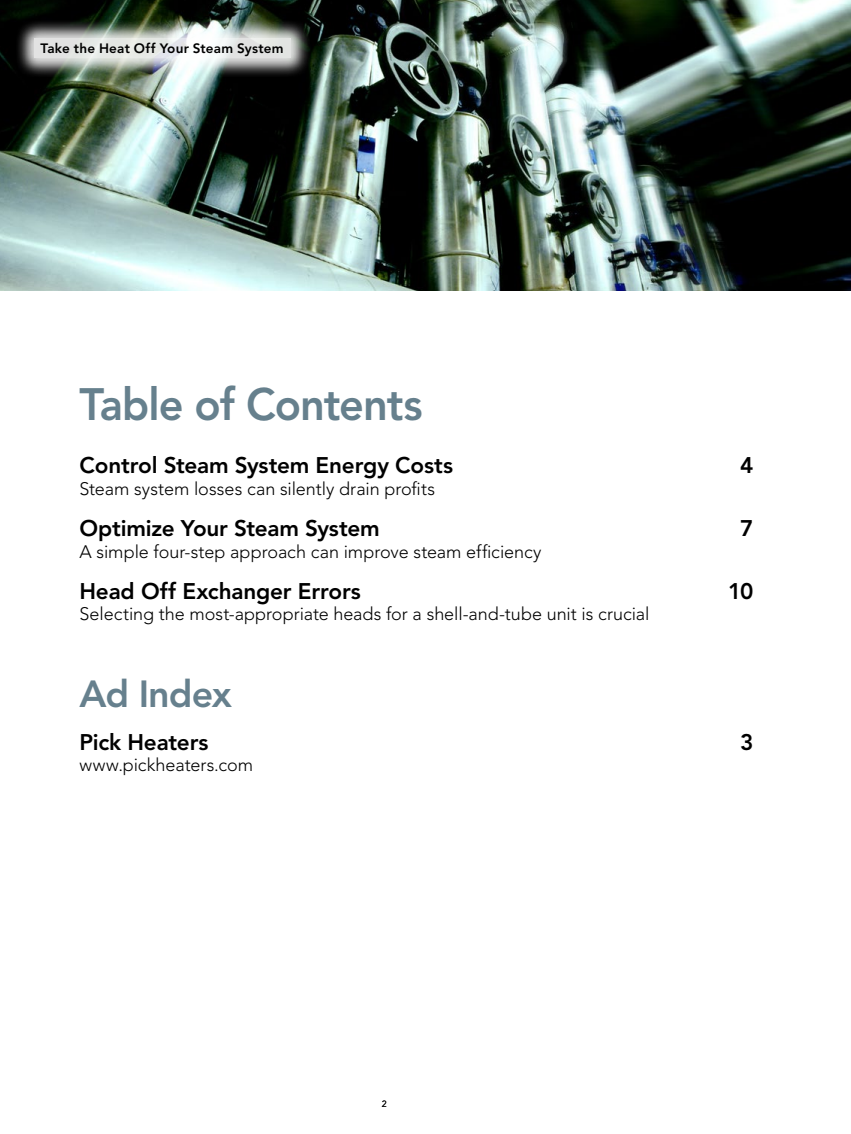
<style>
.page{position:relative;width:851px;height:1134px;background:#fff}
.page>*{position:absolute;margin:0;border:0;box-sizing:border-box;transform-origin:0 0}
.t1{font:800 45px "Avenir LT Std";letter-spacing:-.02em;color:#66808d;scale:.96 1}
.t2{font:800 37.5px "Avenir LT Std";color:#66808d}
.t3{font:800 22.5px "Avenir LT Std";letter-spacing:-.01em;color:#000}
.t4{font:300 18px "Avenir LT Std";color:#000}
.t5{font:800 13.5px "Avenir LT Std";letter-spacing:.015em;color:#000}
.t6{font:9px "Avenir LT Std";color:#000}
</style>
<div class="page">
<img style="left:0;top:0;width:850px;height:291px">
<img style="left:15px;top:19px;width:295px;height:59px">
<svg style="left:35px;top:38px;width:256px;height:20px;fill:#e4e7e4"></svg>
<p class="t5" style="left:40px;top:40px;width:244px">Take the Heat Off Your Steam System</p>
<h1 class="t1" style="left:80px;top:377px;width:359px">Table of Contents</h1>
<p class="t3" style="left:80px;top:452px;width:375px">Control Steam System Energy Costs</p>
<p class="t3" style="left:740px;top:452px;width:15px">4</p>
<p class="t4" style="left:80px;top:479px;width:357px">Steam system losses can silently drain profits</p>
<p class="t3" style="left:80px;top:515px;width:302px">Optimize Your Steam System</p>
<p class="t3" style="left:740px;top:515px;width:15px">7</p>
<p class="t4" style="left:80px;top:542px;width:463px">A simple four-step approach can improve steam efficiency</p>
<p class="t3" style="left:80px;top:578px;width:283px">Head Off Exchanger Errors</p>
<p class="t3" style="left:728px;top:578px;width:27px">10</p>
<p class="t4" style="left:80px;top:603px;width:571px">Selecting the most-appropriate heads for a shell-and-tube unit is crucial</p>
<h2 class="t2" style="left:80px;top:672px;width:154px">Ad Index</h2>
<p class="t3" style="left:80px;top:729px;width:130px">Pick Heaters</p>
<p class="t3" style="left:740px;top:729px;width:15px">3</p>
<p class="t4" style="left:80px;top:755px;width:175px">www.pickheaters.com</p>
<p class="t6" style="left:382px;top:1099px;width:7px">2</p>
</div>
